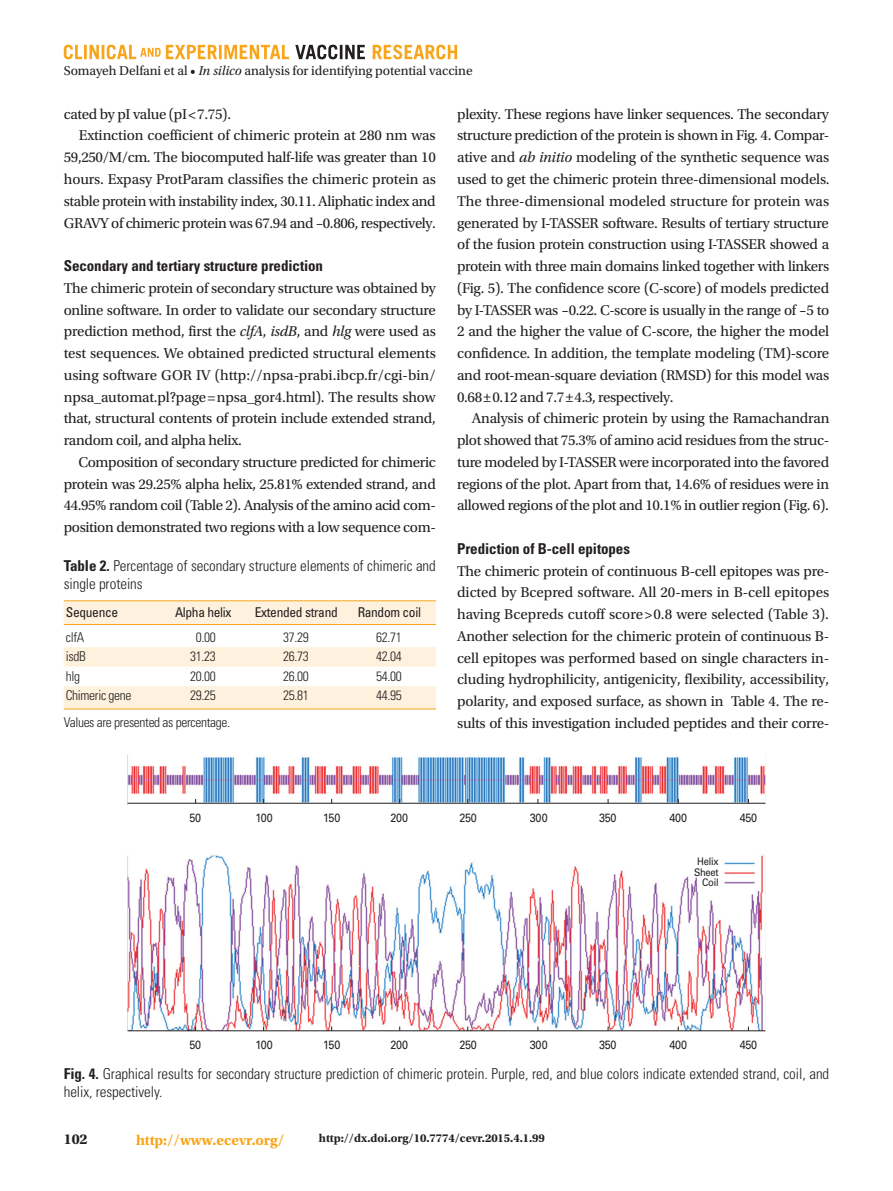
<style>
.page{position:relative;width:893px;height:1191px;background:#fff}
.page>*{position:absolute;margin:0;border:0;box-sizing:border-box;transform-origin:0 0}
.CVER_본문{font:15px/21.8px "Utopia Std";letter-spacing:-.025em;color:#231f20;text-align:justify}
.CVER_표그림캡션{font:300 condensed 15px/18px "Univers LT Std";letter-spacing:-.005em;color:#231f20}
.CVER_중제목{font:700 condensed 15px "Univers LT Std";letter-spacing:-.005em;color:#231f20}
.t1{font:700 15px "Utopia Std";letter-spacing:-.005em;color:#f9a51b}
.t2{font:700 15px "Utopia Std";color:#231f20}
.CVER_표본문{font:300 condensed 13.5px "Univers LT Std";letter-spacing:-.025em;color:#231f20}
.t3{font:13.5px "Utopia Std";letter-spacing:-.005em;color:#231f20}
.CVER_표제목{font:condensed 13.5px "Univers LT Std";letter-spacing:-.025em;color:#231f20}
.CVER_그림지문{font:12px "Univers LT Std";letter-spacing:-.03em;color:#231f20;scale:.9 1}
.t4{font:700 12px "Utopia Std";letter-spacing:-.005em;color:#231f20}
.CVER_그림지문-2{font:10.5px "Univers LT Std";letter-spacing:-.03em;color:#231f20;scale:.9 1}
.s1{font-style:italic}
.s2{font-weight:700}
</style>
<div class="page">
<svg style="left:373px;top:45px;width:84px;height:14px"></svg>
<svg style="left:295px;top:45px;width:70px;height:14px"></svg>
<svg style="left:64px;top:45px;width:225px;height:14px"></svg>
<svg style="left:64px;top:601px;width:372px;height:107px"></svg>
<hr style="left:64px;top:600px;width:93px;height:1px;background:#f9a51b">
<hr style="left:157px;top:600px;width:93px;height:1px;background:#f9a51b">
<hr style="left:250px;top:600px;width:93px;height:1px;background:#f9a51b">
<hr style="left:343px;top:600px;width:93px;height:1px;background:#f9a51b">
<hr style="left:64px;top:624px;width:93px;height:1px;background:#f9a51b">
<hr style="left:157px;top:624px;width:93px;height:1px;background:#f9a51b">
<hr style="left:250px;top:624px;width:93px;height:1px;background:#f9a51b">
<hr style="left:343px;top:624px;width:93px;height:1px;background:#f9a51b">
<hr style="left:64px;top:708px;width:93px;height:1px;background:#f9a51b">
<hr style="left:157px;top:708px;width:93px;height:1px;background:#f9a51b">
<hr style="left:250px;top:708px;width:93px;height:1px;background:#f9a51b">
<hr style="left:343px;top:708px;width:93px;height:1px;background:#f9a51b">
<img style="left:128px;top:757px;width:637px;height:273px">
<hr style="left:128px;top:1030px;width:637px;height:1px;background:#231f20">
<hr style="left:128px;top:803px;width:637px;height:1px;background:#231f20">
<p class="t3" style="left:64px;top:63px;width:410px">Somayeh Delfani et al • <span class="s1">In silico</span> analysis for identifying potential vaccine</p>
<p class="CVER_본문" style="left:64px;top:103px;width:169px">cated by pI value (pI&lt;7.75).</p>
<p class="CVER_본문" style="left:64px;top:125px;width:374px;text-indent:15px">Extinction coefficient of chimeric protein at 280 nm was 59,250/M/cm. The biocomputed half-life was greater than 10 hours. Expasy ProtParam classifies the chimeric protein as stable protein with instability index, 30.11. Aliphatic index and GRAVY of chimeric protein was 67.94 and –0.806, respectively.</p>
<p class="CVER_중제목" style="left:64px;top:256px;width:261px">Secondary and tertiary structure prediction</p>
<p class="CVER_본문" style="left:64px;top:277px;width:374px">The chimeric protein of secondary structure was obtained by online software. In order to validate our secondary structure prediction method, first the <span class="s1">clfA</span>, <span class="s1">isdB</span>, and <span class="s1">hlg</span> were used as test sequences. We obtained predicted structural elements using software GOR IV (http://npsa-prabi.ibcp.fr/cgi-bin/ npsa_automat.pl?page=npsa_gor4.html). The results show that, structural contents of protein include extended strand, random coil, and alpha helix.</p>
<p class="CVER_본문" style="left:64px;top:451px;width:374px;text-indent:15px">Composition of secondary structure predicted for chimeric protein was 29.25% alpha helix, 25.81% extended strand, and 44.95% random coil (Table 2). Analysis of the amino acid com&shy;position demonstrated two regions with a low sequence com-</p>
<p class="CVER_표그림캡션" style="left:64px;top:557px;width:374px"><span class="s2">Table 2.</span> Percentage of secondary structure elements of chimeric and single proteins</p>
<p class="CVER_표제목" style="left:66px;top:604px;width:54px">Sequence</p>
<p class="CVER_표제목" style="left:175px;top:604px;width:58px">Alpha helix</p>
<p class="CVER_표제목" style="left:255px;top:604px;width:85px">Extended strand</p>
<p class="CVER_표제목" style="left:358px;top:604px;width:65px">Random coil</p>
<p class="CVER_표본문" style="left:66px;top:629px;width:20px">clfA</p>
<p class="CVER_표본문" style="left:196px;top:629px;width:21px">0.00</p>
<p class="CVER_표본문" style="left:283px;top:629px;width:27px">37.29</p>
<p class="CVER_표본문" style="left:376px;top:629px;width:27px">62.71</p>
<p class="CVER_표본문" style="left:66px;top:648px;width:21px">isdB</p>
<p class="CVER_표본문" style="left:190px;top:648px;width:27px">31.23</p>
<p class="CVER_표본문" style="left:283px;top:648px;width:27px">26.73</p>
<p class="CVER_표본문" style="left:376px;top:648px;width:27px">42.04</p>
<p class="CVER_표본문" style="left:66px;top:668px;width:16px">hlg</p>
<p class="CVER_표본문" style="left:190px;top:668px;width:27px">20.00</p>
<p class="CVER_표본문" style="left:283px;top:668px;width:27px">26.00</p>
<p class="CVER_표본문" style="left:376px;top:668px;width:27px">54.00</p>
<p class="CVER_표본문" style="left:66px;top:687px;width:67px">Chimeric gene</p>
<p class="CVER_표본문" style="left:190px;top:687px;width:27px">29.25</p>
<p class="CVER_표본문" style="left:283px;top:687px;width:27px">25.81</p>
<p class="CVER_표본문" style="left:376px;top:687px;width:27px">44.95</p>
<p class="CVER_표본문" style="left:64px;top:714px;width:168px">Values are presented as percentage.</p>
<p class="CVER_본문" style="left:457px;top:103px;width:374px">plexity. These regions have linker sequences. The secondary structure prediction of the protein is shown in Fig. 4. Compar&shy;ative and <span class="s1">ab initio</span> modeling of the synthetic sequence was used to get the chimeric protein three-dimensional models.<br>The three-dimensional modeled structure for protein was generated by I-TASSER software. Results of tertiary structure of the fusion protein construction using I-TASSER showed a protein with three main domains linked together with linkers (Fig. 5). The confidence score (C-score) of models predicted by I-TASSER was -0.22. C-score is usually in the range of -5 to 2 and the higher the value of C-score, the higher the model confidence. In addition, the template modeling (TM)-score and root-mean-square deviation (RMSD) for this model was 0.68±0.12 and 7.7±4.3, respectively.</p>
<p class="CVER_본문" style="left:457px;top:408px;width:374px;text-indent:15px">Analysis of chimeric protein by using the Ramachandran plot showed that 75.3% of amino acid residues from the struc&shy;ture modeled by I-TASSER were incorporated into the favored regions of the plot. Apart from that, 14.6% of residues were in allowed regions of the plot and 10.1% in outlier region (Fig. 6).</p>
<p class="CVER_중제목" style="left:457px;top:539px;width:174px">Prediction of B-cell epitopes</p>
<p class="CVER_본문" style="left:457px;top:560px;width:374px">The chimeric protein of continuous B-cell epitopes was pre&shy;dicted by Bcepred software. All 20-mers in B-cell epitopes having Bcepreds cutoff score&gt;0.8 were selected (Table 3).<br>Another selection for the chimeric protein of continuous B&shy;cell epitopes was performed based on single characters in&shy;cluding hydrophilicity, antigenicity, flexibility, accessibility, polarity, and exposed surface, as shown in Table 4. The re&shy;sults of this investigation included peptides and their corre-</p>
<p class="CVER_그림지문" style="left:189px;top:810px;width:14px">50</p>
<p class="CVER_그림지문" style="left:256px;top:810px;width:21px">100</p>
<p class="CVER_그림지문" style="left:323px;top:810px;width:21px">150</p>
<p class="CVER_그림지문" style="left:390px;top:810px;width:21px">200</p>
<p class="CVER_그림지문" style="left:460px;top:810px;width:21px">250</p>
<p class="CVER_그림지문" style="left:530px;top:810px;width:21px">300</p>
<p class="CVER_그림지문" style="left:599px;top:810px;width:21px">350</p>
<p class="CVER_그림지문" style="left:669px;top:810px;width:21px">400</p>
<p class="CVER_그림지문" style="left:740px;top:810px;width:21px">450</p>
<p class="CVER_그림지문-2" style="left:697px;top:855px;width:25px">Helix</p>
<p class="CVER_그림지문-2" style="left:694px;top:865px;width:29px">Sheet</p>
<p class="CVER_그림지문-2" style="left:702px;top:876px;width:20px">Coil</p>
<p class="CVER_그림지문" style="left:189px;top:1038px;width:14px">50</p>
<p class="CVER_그림지문" style="left:256px;top:1038px;width:21px">100</p>
<p class="CVER_그림지문" style="left:323px;top:1038px;width:21px">150</p>
<p class="CVER_그림지문" style="left:390px;top:1038px;width:21px">200</p>
<p class="CVER_그림지문" style="left:460px;top:1038px;width:21px">250</p>
<p class="CVER_그림지문" style="left:530px;top:1038px;width:21px">300</p>
<p class="CVER_그림지문" style="left:599px;top:1038px;width:21px">350</p>
<p class="CVER_그림지문" style="left:669px;top:1038px;width:21px">400</p>
<p class="CVER_그림지문" style="left:740px;top:1038px;width:21px">450</p>
<p class="CVER_표그림캡션" style="left:64px;top:1065px;width:767px"><span class="s2">Fig. 4.</span> Graphical results for secondary structure prediction of chimeric protein. Purple, red, and blue colors indicate extended strand, coil, and helix, respectively.</p>
<p class="t2" style="left:64px;top:1130px;width:25px">102</p>
<p class="t1" style="left:136px;top:1131px;width:150px">http://www.ecevr.org/</p>
<p class="t4" style="left:319px;top:1131px;width:227px">http://dx.doi.org/10.7774/cevr.2015.4.1.99</p>
</div>
